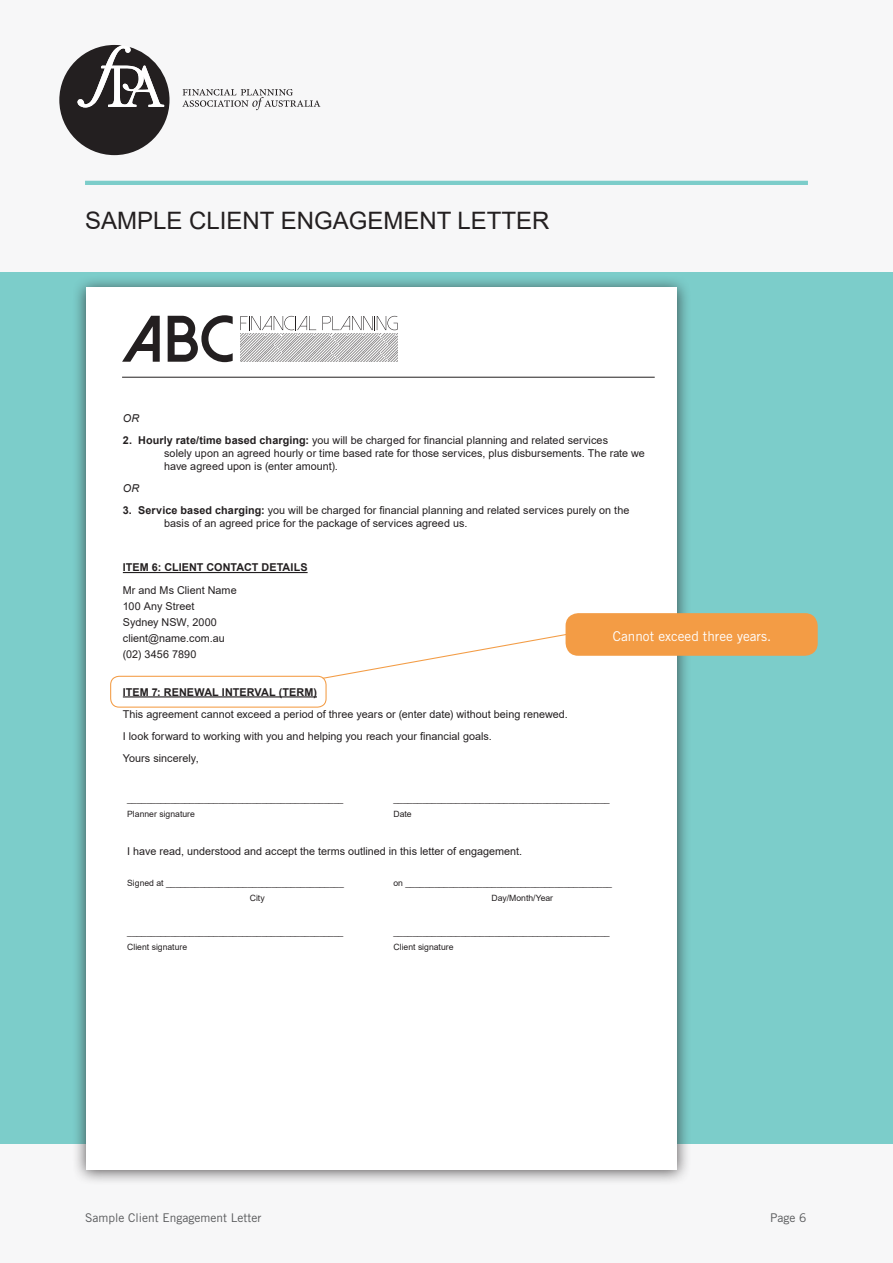
<style>
.page{position:relative;width:893px;height:1263px;background:#f7f7f8}
.page>*{position:absolute;margin:0;border:0;box-sizing:border-box;transform-origin:0 0}
.t1{font:24px "Arial";color:#231f20}
.t2{font:13.5px "Trade Gothic";color:#fff}
.t3{font:12px "Trade Gothic";color:#57585a}
.t4{font:10.8px/12.9px "Arial";color:#231f20}
.t5{font:700 10.8px/22.2px "Arial";letter-spacing:.005em;color:#231f20}
.t6{font:italic 10.8px "Arial";color:#231f20}
.t7{font:8.7px "Arial";color:#231f20}
.s1{font-weight:700}
.s2{font-weight:400}
</style>
<div class="page">
<div style="left:0;top:272px;width:893px;height:872px;background:#7ccdca"></div>
<div style="left:72px;top:275px;width:619px;height:910px;background:#231f20;opacity:.75"></div>
<div style="left:86px;top:287px;width:591px;height:882px;background:#fff"></div>
<svg style="left:122px;top:316px;width:38px;height:46px"></svg>
<svg style="left:168px;top:315px;width:65px;height:47px"></svg>
<svg style="left:240px;top:316px;width:76px;height:14px"></svg>
<svg style="left:322px;top:316px;width:76px;height:14px"></svg>
<svg style="left:240px;top:333px;width:157px;height:29px"></svg>
<hr style="left:123px;top:572px;width:185px;height:1px;background:#231f20">
<hr style="left:123px;top:696px;width:194px;height:1px;background:#231f20">
<hr style="left:122px;top:377px;width:533px;height:1px;background:#231f20">
<hr style="left:85px;top:181px;width:723px;height:4px;background:#7ccdca">
<div style="left:566px;top:613px;width:252px;height:43px;background:#f39c45;border-radius:13px"></div>
<div style="left:110px;top:676px;width:217px;height:32px;border:1px solid #f39c45;border-radius:9px"></div>
<svg style="left:321px;top:633px;width:249px;height:46px"></svg>
<svg style="left:59px;top:45px;width:111px;height:110px"></svg>
<svg style="left:182px;top:89px;width:138px;height:21px"></svg>
<p class="t1" style="left:85px;top:204px;width:466px">SAMPLE CLIENT ENGAGEMENT LETTER</p>
<p class="t6" style="left:123px;top:411px;width:18px">OR</p>
<p class="t4" style="left:164px;top:434px;width:482px;text-indent:-41px"><span class="s1">2. Hourly rate/time based charging:</span> you will be charged for financial planning and related services<br>solely upon an agreed hourly or time based rate for those services, plus disbursements. The rate we have agreed upon is (enter amount).</p>
<p class="t6" style="left:123px;top:481px;width:18px">OR</p>
<p class="t4" style="left:164px;top:504px;width:467px;text-indent:-41px"><span class="s1">3. Service based charging:</span> you will be charged for financial planning and related services purely on the basis of an agreed price for the package of services agreed us.</p>
<p class="t5" style="left:123px;top:557px;width:186px">ITEM 6: CLIENT CONTACT DETAILS<br><span class="s2">Mr and Ms Client Name</span></p>
<p class="t4" style="left:123px;top:598px;width:103px;line-height:16px">100 Any Street<br>Sydney NSW, 2000 client@name.com.au (02) 3456 7890</p>
<p class="t4" style="left:123px;top:681px;width:446px;line-height:22.2px"><span class="s1">ITEM 7: RENEWAL INTERVAL (TERM)<br></span>This agreement cannot exceed a period of three years or (enter date) without being renewed.<br>I look forward to working with you and helping you reach your financial goals.<br>Yours sincerely,</p>
<p class="t7" style="left:127px;top:793px;width:218px">_____________________________________________</p>
<p class="t7" style="left:393px;top:793px;width:218px">_____________________________________________</p>
<p class="t7" style="left:127px;top:808px;width:69px">Planner signature</p>
<p class="t7" style="left:393px;top:808px;width:20px">Date</p>
<p class="t4" style="left:127px;top:845px;width:396px">I have read, understood and accept the terms outlined in this letter of engagement.</p>
<p class="t7" style="left:127px;top:876px;width:218px">Signed at _____________________________________</p>
<p class="t7" style="left:393px;top:876px;width:220px">on ___________________________________________</p>
<p class="t7" style="left:250px;top:891px;width:16px">City</p>
<p class="t7" style="left:491px;top:891px;width:63px">Day/Month/Year</p>
<p class="t7" style="left:127px;top:925px;width:218px">_____________________________________________</p>
<p class="t7" style="left:393px;top:925px;width:218px">_____________________________________________</p>
<p class="t7" style="left:127px;top:940px;width:62px">Client signature</p>
<p class="t7" style="left:393px;top:940px;width:62px">Client signature</p>
<p class="t2" style="left:613px;top:628px;width:160px">Cannot exceed three years.</p>
<p class="t3" style="left:85px;top:1211px;width:178px">Sample Client Engagement Letter</p>
<p class="t3" style="left:770px;top:1211px;width:38px">Page 6</p>
</div>
